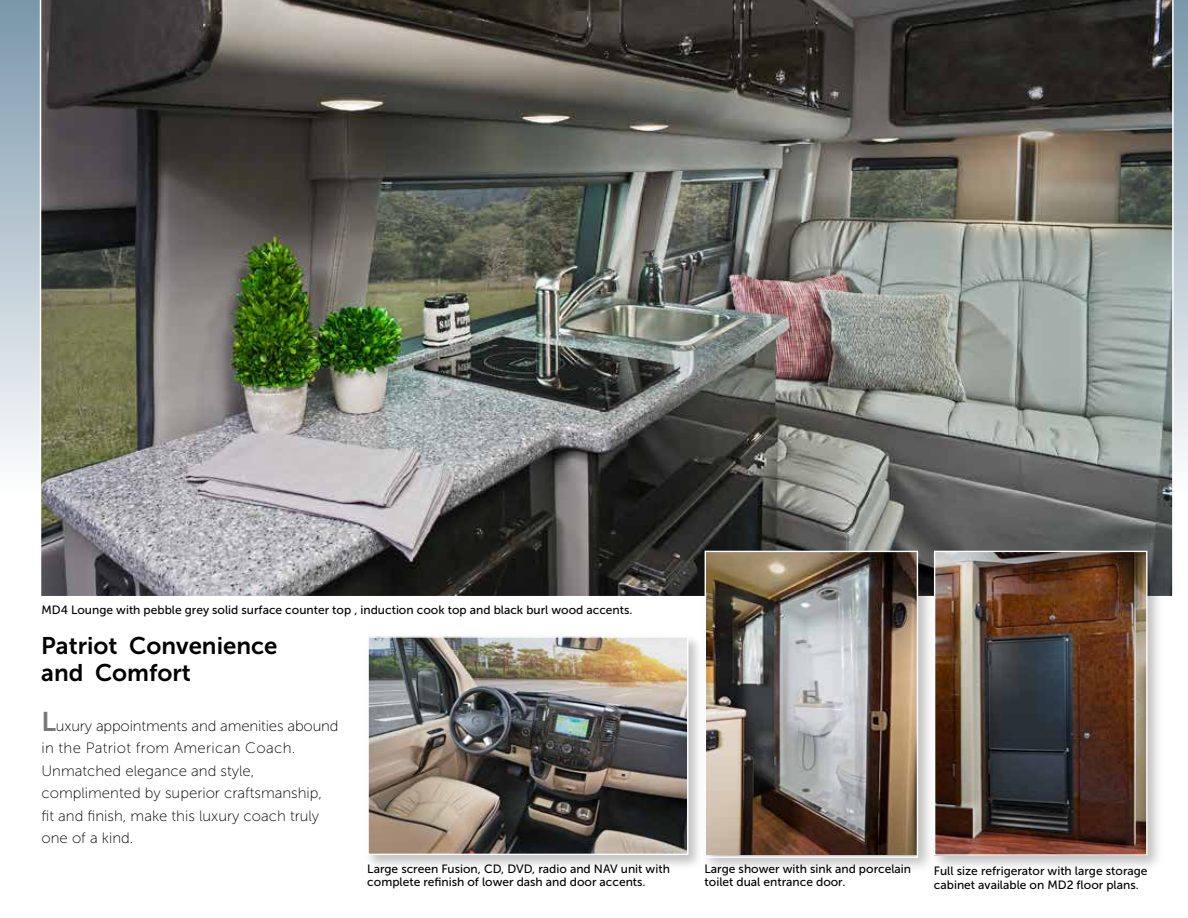
<style>
.page{position:relative;width:1188px;height:918px;background:#fff}
.page>*{position:absolute;margin:0;border:0;box-sizing:border-box;transform-origin:0 0}
.t1{font:24px/27px "Museo Sans 700";color:#000}
.t2{font:15px/22.5px "Museo Sans 100";color:#000}
.t3{font:12px/13.5px "Museo Sans 500";color:#000}
.s1{font-family:"Museo Sans 700";font-size:27px;color:#76777b}
</style>
<div class="page">
<div style="left:0;top:0;width:1188px;height:493px;background:linear-gradient(to bottom,#7996aa,#fefefe)"></div>
<img style="left:40px;top:0;width:1134px;height:596px">
<div style="left:930px;top:547px;width:234px;height:325px;background:#000;opacity:.25"></div>
<img style="left:936px;top:553px;width:209px;height:301px">
<div style="left:934px;top:551px;width:213px;height:305px;border:1px solid #fff"></div>
<div style="left:364px;top:633px;width:340px;height:237px;background:#000;opacity:.25"></div>
<img style="left:369px;top:638px;width:317px;height:215px">
<div style="left:367px;top:636px;width:321px;height:219px;border:1px solid #fff"></div>
<div style="left:701px;top:547px;width:234px;height:328px;background:#000;opacity:.25"></div>
<img style="left:707px;top:553px;width:209px;height:302px">
<div style="left:705px;top:551px;width:213px;height:307px;border:1px solid #fff"></div>
<p class="t3" style="left:42px;top:603px;width:593px">MD4 Lounge with pebble grey solid surface counter top , induction cook top and black burl wood accents.</p>
<h1 class="t1" style="left:41px;top:632px;width:238px">Patriot Convenience and Comfort</h1>
<p class="t2" style="left:42px;top:715px;width:299px"><span class="s1">L</span>uxury appointments and amenities abound in the Patriot from American Coach.<br>Unmatched elegance and style, complimented by superior craftsmanship,<br>fit and finish, make this luxury coach truly one of a kind.</p>
<p class="t3" style="left:367px;top:862px;width:304px">Large screen Fusion, CD, DVD, radio and NAV unit with complete refinish of lower dash and door accents.</p>
<p class="t3" style="left:934px;top:864px;width:215px">Full size refrigerator with large storage cabinet available on MD2 floor plans.</p>
<p class="t3" style="left:705px;top:862px;width:208px">Large shower with sink and porcelain toilet dual entrance door.</p>
</div>
